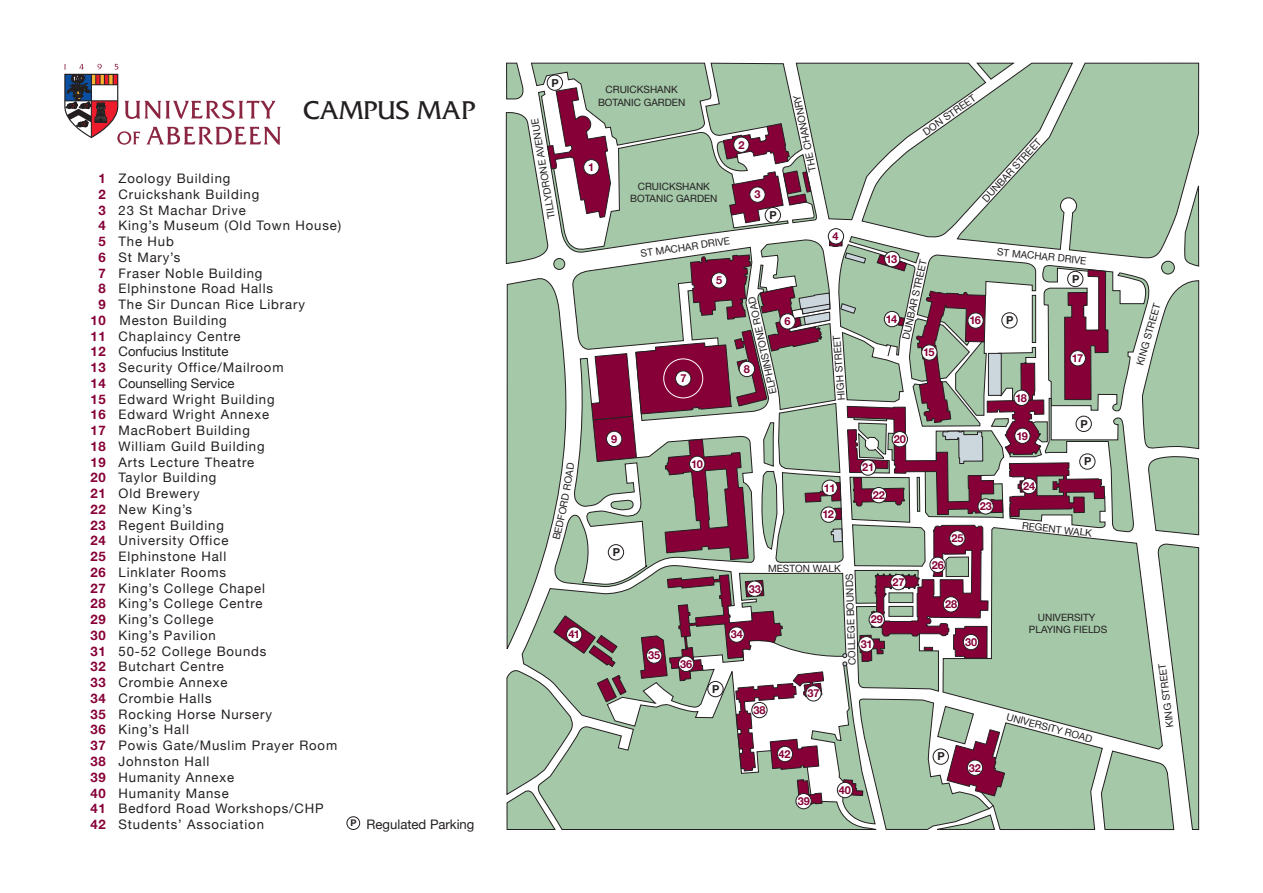
<style>
.page{position:relative;width:1263px;height:893px;background:#fff}
.page>*{position:absolute;margin:0;border:0;box-sizing:border-box;transform-origin:0 0}
.t1{font:27px "Friz Quadrata";color:#231f20}
.t2{font:13.12px "Helvetica Neue";letter-spacing:.065em;color:#231f20}
.t3{font:13.12px "Helvetica Neue";color:#231f20}
.t4{font:700 10.95px "Helvetica Neue";letter-spacing:-.01em;color:#860037}
.t5{font:700 10.95px "Helvetica Neue";color:#231f20}
.t6{font:10.05px/12.1px "Helvetica Neue";color:#231f20;text-align:center}
.s1{font-weight:700;color:#860037}
</style>
<div class="page">
<svg style="left:64px;top:64px;width:217px;height:81px"></svg>
<div style="left:346px;top:816px;width:14px;height:14px;border:1px solid #231f20;border-radius:50%"></div>
<svg style="left:506px;top:63px;width:693px;height:767px"></svg>
<h1 class="t1" style="left:303px;top:95px;width:173px">CAMPUS MAP</h1>
<p class="t2" style="left:98px;top:171px;width:134px"><span class="s1">1</span> Zoology Building</p>
<p class="t2" style="left:98px;top:186px;width:162px"><span class="s1">2</span> Cruickshank Building</p>
<p class="t2" style="left:98px;top:202px;width:149px"><span class="s1">3</span> 23 St Machar Drive</p>
<p class="t2" style="left:98px;top:218px;width:244px"><span class="s1">4</span> King’s Museum (Old Town House)</p>
<p class="t2" style="left:98px;top:234px;width:77px"><span class="s1">5</span> The Hub</p>
<p class="t2" style="left:98px;top:249px;width:83px"><span class="s1">6</span> St Mary’s</p>
<p class="t2" style="left:98px;top:265px;width:166px"><span class="s1">7</span> Fraser Noble Building</p>
<p class="t2" style="left:98px;top:281px;width:176px"><span class="s1">8</span> Elphinstone Road Halls</p>
<p class="t2" style="left:98px;top:297px;width:208px"><span class="s1">9</span> The Sir Duncan Rice Library</p>
<p class="t2" style="left:90px;top:312px;width:138px"><span class="s1">10</span> Meston Building</p>
<p class="t2" style="left:90px;top:328px;width:152px"><span class="s1">11</span> Chaplaincy Centre</p>
<p class="t3" style="left:90px;top:344px;width:140px"><span class="s1">12</span> Confucius Institute</p>
<p class="t2" style="left:90px;top:360px;width:195px"><span class="s1">13</span> Security Office/Mailroom</p>
<p class="t3" style="left:90px;top:375px;width:146px"><span class="s1">14</span> Counselling Service</p>
<p class="t2" style="left:90px;top:391px;width:186px"><span class="s1">15</span> Edward Wright Building</p>
<p class="t2" style="left:90px;top:407px;width:180px"><span class="s1">16</span> Edward Wright Annexe</p>
<p class="t2" style="left:90px;top:423px;width:161px"><span class="s1">17</span> MacRobert Building</p>
<p class="t2" style="left:90px;top:438px;width:176px"><span class="s1">18</span> William Guild Building</p>
<p class="t2" style="left:90px;top:454px;width:165px"><span class="s1">19</span> Arts Lecture Theatre</p>
<p class="t2" style="left:90px;top:470px;width:128px"><span class="s1">20</span> Taylor Building</p>
<p class="t2" style="left:90px;top:486px;width:111px"><span class="s1">21</span> Old Brewery</p>
<p class="t2" style="left:90px;top:501px;width:103px"><span class="s1">22</span> New King’s</p>
<p class="t2" style="left:90px;top:517px;width:135px"><span class="s1">23</span> Regent Building</p>
<p class="t2" style="left:90px;top:533px;width:140px"><span class="s1">24</span> University Office</p>
<p class="t2" style="left:90px;top:549px;width:137px"><span class="s1">25</span> Elphinstone Hall</p>
<p class="t2" style="left:90px;top:564px;width:137px"><span class="s1">26</span> Linklater Rooms</p>
<p class="t2" style="left:90px;top:580px;width:176px"><span class="s1">27</span> King’s College Chapel</p>
<p class="t2" style="left:90px;top:596px;width:174px"><span class="s1">28</span> King’s College Centre</p>
<p class="t2" style="left:90px;top:612px;width:125px"><span class="s1">29</span> King’s College</p>
<p class="t2" style="left:90px;top:627px;width:127px"><span class="s1">30</span> King’s Pavilion</p>
<p class="t2" style="left:90px;top:643px;width:178px"><span class="s1">31</span> 50-52 College Bounds</p>
<p class="t2" style="left:90px;top:659px;width:135px"><span class="s1">32</span> Butchart Centre</p>
<p class="t2" style="left:90px;top:675px;width:139px"><span class="s1">33</span> Crombie Annexe</p>
<p class="t2" style="left:90px;top:690px;width:123px"><span class="s1">34</span> Crombie Halls</p>
<p class="t2" style="left:90px;top:706px;width:183px"><span class="s1">35</span> Rocking Horse Nursery</p>
<p class="t2" style="left:90px;top:722px;width:100px"><span class="s1">36</span> King’s Hall</p>
<p class="t2" style="left:90px;top:738px;width:248px"><span class="s1">37</span> Powis Gate/Muslim Prayer Room</p>
<p class="t2" style="left:90px;top:753px;width:121px"><span class="s1">38</span> Johnston Hall</p>
<p class="t2" style="left:90px;top:769px;width:145px"><span class="s1">39</span> Humanity Annexe</p>
<p class="t2" style="left:90px;top:785px;width:140px"><span class="s1">40</span> Humanity Manse</p>
<p class="t2" style="left:90px;top:801px;width:235px"><span class="s1">41</span> Bedford Road Workshops/CHP</p>
<p class="t2" style="left:90px;top:816px;width:175px"><span class="s1">42</span> Students’ Association</p>
<p class="t3" style="left:351px;top:816px;width:125px"><sup>P</sup> Regulated Parking</p>
<p class="t5" style="left:552px;top:76px;width:9px">P</p>
<p class="t6" style="left:546px;top:220px;width:103px;rotate:-100deg">TILLYDRONE AVENUE</p>
<p class="t6" style="left:598px;top:84px;width:89px">CRUICKSHANK<br>BOTANIC GARDEN</p>
<p class="t4" style="left:588px;top:160px;width:8px">1</p>
<p class="t6" style="left:630px;top:180px;width:89px">CRUICKSHANK<br>BOTANIC GARDEN</p>
<p class="t4" style="left:738px;top:138px;width:8px">2</p>
<p class="t4" style="left:755px;top:188px;width:8px">3</p>
<p class="t5" style="left:769px;top:208px;width:9px">P</p>
<p class="t6" style="left:807px;top:173px;width:80px;rotate:-102deg">THE CHANONRY</p>
<p class="t6" style="left:920px;top:128px;width:63px;rotate:-35deg">DON STREET</p>
<p class="t6" style="left:979px;top:196px;width:83px;rotate:-47deg">DUNBAR STREET</p>
<p class="t4" style="left:611px;top:432px;width:8px">9</p>
<p class="t5" style="left:613px;top:545px;width:9px">P</p>
<p class="t4" style="left:833px;top:229px;width:8px">4</p>
<p class="t6" style="left:640px;top:247px;width:91px;rotate:-8deg">ST MACHAR DRIVE</p>
<p class="t6" style="left:998px;top:245px;width:91px;rotate:6deg">ST MACHAR DRIVE</p>
<p class="t4" style="left:886px;top:252px;width:13px">13</p>
<p class="t6" style="left:899px;top:338px;width:83px;rotate:-77deg">DUNBAR STREET</p>
<p class="t5" style="left:1072px;top:272px;width:9px">P</p>
<p class="t4" style="left:716px;top:274px;width:8px">5</p>
<p class="t6" style="left:768px;top:395px;width:101px;rotate:-103deg">ELPHINSTONE ROAD</p>
<p class="t4" style="left:886px;top:312px;width:13px">14</p>
<p class="t5" style="left:1006px;top:314px;width:9px">P</p>
<p class="t4" style="left:969px;top:314px;width:13px">16</p>
<p class="t4" style="left:784px;top:315px;width:8px">6</p>
<p class="t6" style="left:835px;top:400px;width:66px;rotate:-94deg">HIGH STREET</p>
<p class="t4" style="left:923px;top:346px;width:13px">15</p>
<p class="t4" style="left:1072px;top:352px;width:13px">17</p>
<p class="t4" style="left:744px;top:362px;width:8px">8</p>
<p class="t4" style="left:680px;top:372px;width:8px">7</p>
<p class="t4" style="left:1015px;top:391px;width:13px">18</p>
<p class="t4" style="left:691px;top:457px;width:13px">10</p>
<p class="t4" style="left:824px;top:481px;width:13px">11</p>
<p class="t4" style="left:822px;top:508px;width:13px">12</p>
<p class="t6" style="left:768px;top:562px;width:74px">MESTON WALK</p>
<p class="t4" style="left:862px;top:461px;width:14px">21</p>
<p class="t4" style="left:873px;top:488px;width:14px">22</p>
<p class="t4" style="left:894px;top:432px;width:14px">20</p>
<p class="t4" style="left:932px;top:558px;width:14px">26</p>
<p class="t4" style="left:951px;top:531px;width:14px">25</p>
<p class="t4" style="left:980px;top:500px;width:14px">23</p>
<p class="t4" style="left:1016px;top:429px;width:13px">19</p>
<p class="t4" style="left:1023px;top:479px;width:14px">24</p>
<p class="t5" style="left:1080px;top:417px;width:9px">P</p>
<p class="t5" style="left:1084px;top:455px;width:9px">P</p>
<p class="t6" style="left:1023px;top:519px;width:72px;rotate:6deg">REGENT WALK</p>
<p class="t4" style="left:749px;top:582px;width:14px">33</p>
<p class="t4" style="left:569px;top:628px;width:13px">41</p>
<p class="t4" style="left:731px;top:628px;width:14px">34</p>
<p class="t4" style="left:648px;top:649px;width:14px">35</p>
<p class="t4" style="left:680px;top:657px;width:14px">36</p>
<p class="t5" style="left:712px;top:682px;width:9px">P</p>
<p class="t4" style="left:753px;top:703px;width:14px">38</p>
<p class="t4" style="left:779px;top:747px;width:14px">42</p>
<p class="t4" style="left:808px;top:686px;width:14px">37</p>
<p class="t4" style="left:798px;top:794px;width:14px">39</p>
<p class="t6" style="left:846px;top:665px;width:93px;rotate:-92deg">COLLEGE BOUNDS</p>
<p class="t4" style="left:871px;top:613px;width:14px">29</p>
<p class="t4" style="left:861px;top:637px;width:13px">31</p>
<p class="t4" style="left:892px;top:575px;width:14px">27</p>
<p class="t4" style="left:839px;top:783px;width:14px">40</p>
<p class="t4" style="left:945px;top:597px;width:14px">28</p>
<p class="t4" style="left:965px;top:635px;width:14px">30</p>
<p class="t6" style="left:1029px;top:611px;width:80px">UNIVERSITY<br>PLAYING FIELDS</p>
<p class="t5" style="left:937px;top:750px;width:9px">P</p>
<p class="t4" style="left:969px;top:761px;width:14px">32</p>
<p class="t6" style="left:1008px;top:710px;width:90px;rotate:15deg">UNIVERSITY ROAD</p>
<p class="t6" style="left:1134px;top:364px;width:66px;rotate:-74deg">KING STREET</p>
<p class="t6" style="left:1164px;top:728px;width:66px;rotate:-97deg">KING STREET</p>
</div>
